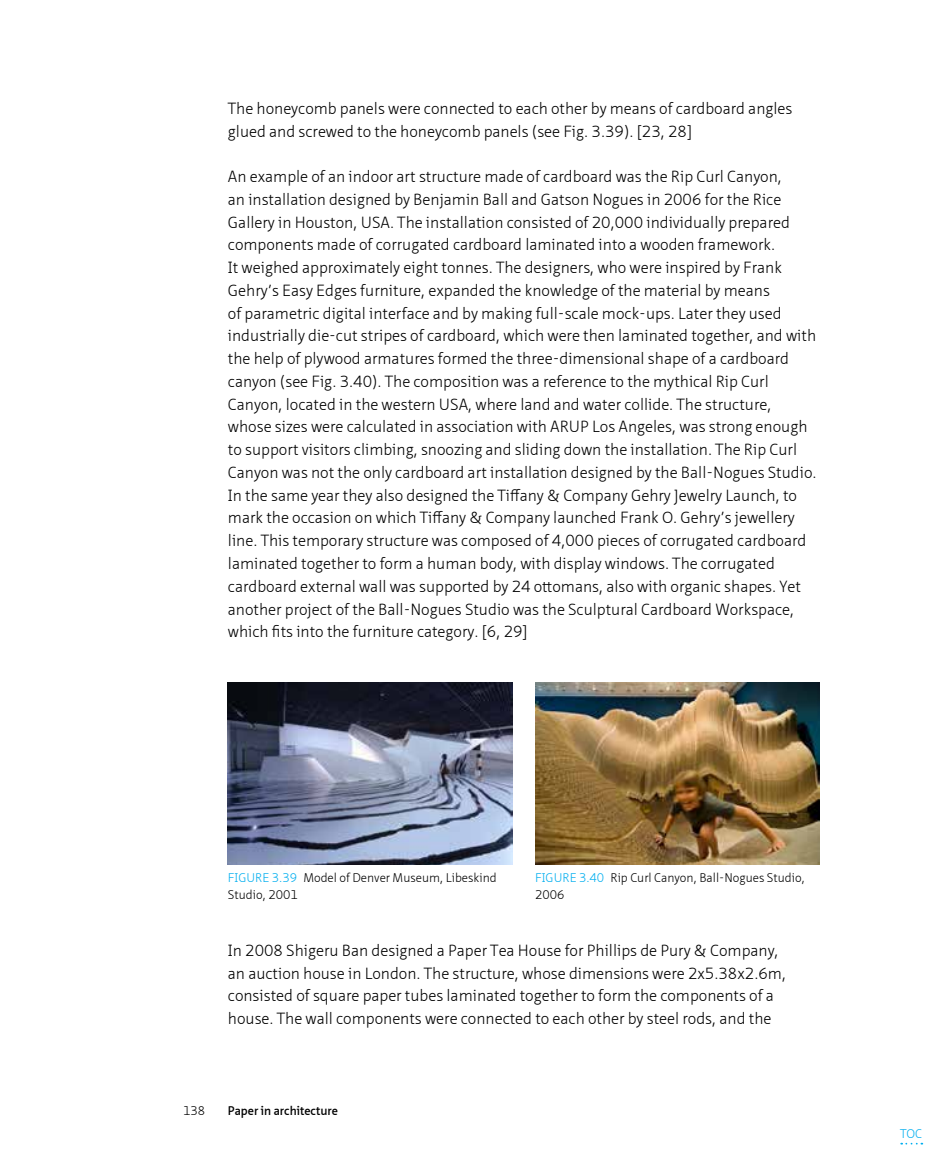
<style>
.page{position:relative;width:945px;height:1166px;background:#fff}
.page>*{position:absolute;margin:0;border:0;box-sizing:border-box;transform-origin:0 0}
.BODY_Normal{font:300 15.75px/22.8px "Neue Sans Pro";color:#000}
.t1{font:300 12.25px/17.2px "Neue Sans Pro";color:#000}
.t2{font:600 12.25px "Neue Sans Pro";color:#000}
.t3{font:300 12.25px "Neue Sans Pro";color:#00aeef}
.s1{color:#00aeef}
</style>
<div class="page">
<img style="left:228px;top:682px;width:284px;height:182px">
<img style="left:535px;top:682px;width:284px;height:182px">
<svg style="left:901px;top:1142px;width:21px;height:2px"></svg>
<p class="BODY_Normal" style="left:228px;top:97px;width:566px">The honeycomb panels were connected to each other by means of cardboard angles glued and screwed to the honeycomb panels (see Fig. 3.39). [23, 28]</p>
<p class="BODY_Normal" style="left:228px;top:165px;width:590px">An example of an indoor art structure made of cardboard was the Rip Curl Canyon,<br>an installation designed by Benjamin Ball and Gatson Nogues in 2006 for the Rice Gallery in Houston, USA. The installation consisted of 20,000 individually prepared components made of corrugated cardboard laminated into a wooden framework.<br>It weighed approximately eight tonnes. The designers, who were inspired by Frank Gehry’s Easy Edges furniture, expanded the knowledge of the material by means<br>of parametric digital interface and by making full-scale mock-ups. Later they used industrially die-cut stripes of cardboard, which were then laminated together, and with the help of plywood armatures formed the three-dimensional shape of a cardboard canyon (see Fig. 3.40). The composition was a reference to the mythical Rip Curl Canyon, located in the western USA, where land and water collide. The structure, whose sizes were calculated in association with ARUP Los Angeles, was strong enough to support visitors climbing, snoozing and sliding down the installation. The Rip Curl Canyon was not the only cardboard art installation designed by the Ball-Nogues Studio.<br>In the same year they also designed the Tiffany &amp; Company Gehry Jewelry Launch, to mark the occasion on which Tiffany &amp; Company launched Frank O. Gehry’s jewellery line. This temporary structure was composed of 4,000 pieces of corrugated cardboard laminated together to form a human body, with display windows. The corrugated cardboard external wall was supported by 24 ottomans, also with organic shapes. Yet another project of the Ball-Nogues Studio was the Sculptural Cardboard Workspace, which fits into the furniture category. [6, 29]</p>
<p class="t1" style="left:228px;top:868px;width:270px;text-indent:44px"><span class="s1">3.39</span> Model of Denver Museum, Libeskind<br>Studio, 2001</p>
<p class="t3" style="left:535px;top:869px;width:14px">Figure</p>
<p class="t1" style="left:579px;top:868px;width:227px"><span class="s1">3.40</span> Rip Curl Canyon, Ball-Nogues Studio,</p>
<p class="t3" style="left:228px;top:869px;width:14px">Figure</p>
<p class="t1" style="left:535px;top:885px;width:31px">2006</p>
<p class="BODY_Normal" style="left:228px;top:938px;width:560px">In 2008 Shigeru Ban designed a Paper Tea House for Phillips de Pury &amp; Company, an auction house in London. The structure, whose dimensions were 2x5.38x2.6m, consisted of square paper tubes laminated together to form the components of a house. The wall components were connected to each other by steel rods, and the</p>
<p class="t1" style="left:183px;top:1102px;width:24px">138</p>
<p class="t2" style="left:228px;top:1102px;width:111px">Paper in architecture</p>
<p class="t3" style="left:900px;top:1125px;width:23px">TOC</p>
</div>
